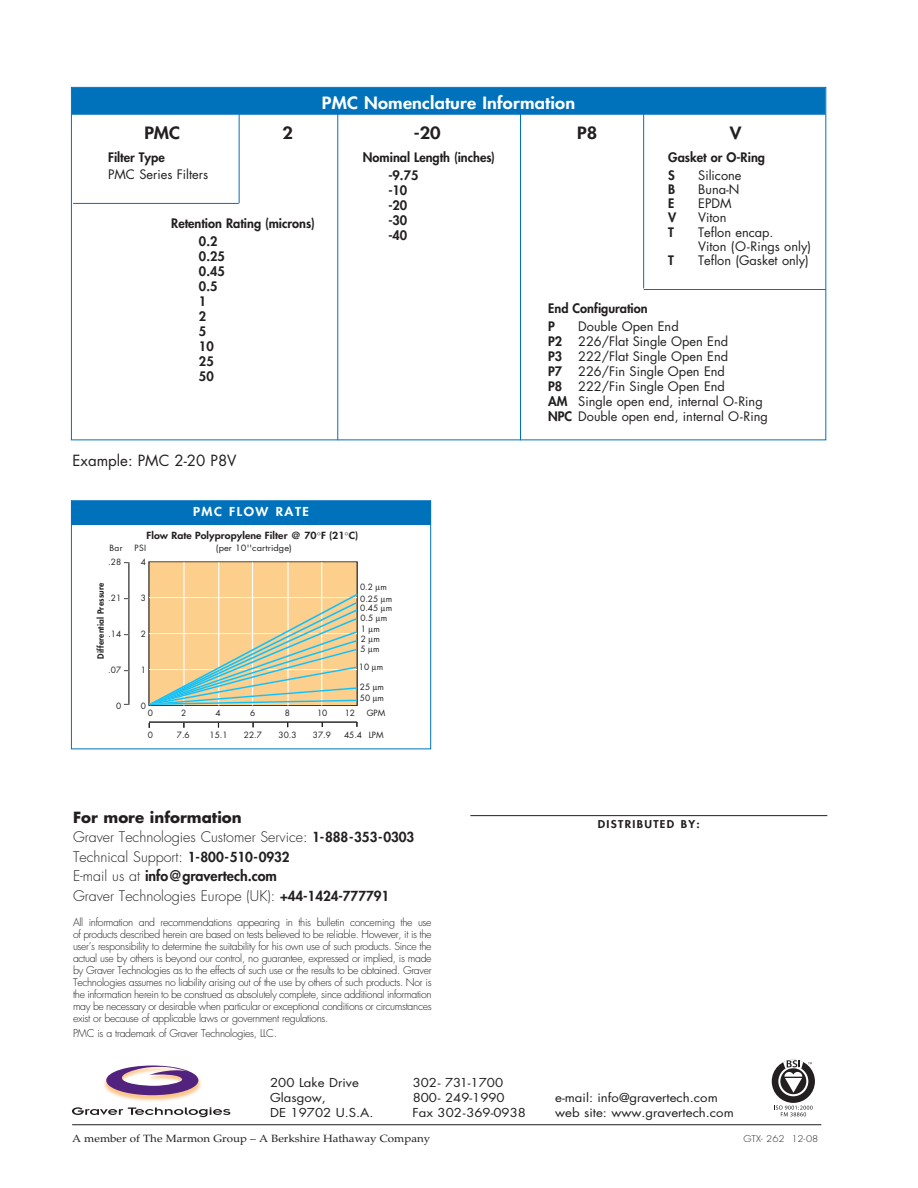
<style>
.page{position:relative;width:918px;height:1188px;background:#fff}
.page>*{position:absolute;margin:0;border:0;box-sizing:border-box;transform-origin:0 0}
.t1{font:800 16.5px "Futura";letter-spacing:.01em;color:#fff;scale:1.1 1}
.t2{font:800 16.5px "Futura";color:#231f20;scale:1.1 1}
.t3{font:700 15px "Futura";color:#231f20}
.t4{font:15px "Futura";color:#231f20}
.t5{font:300 14.25px/19.5px "Futura";color:#231f20}
.t6{font:12.75px/15px "Futura";color:#231f20}
.t7{font:800 12.75px/15px "Futura";color:#231f20}
.t8{font:12px "Futura";color:#231f20;scale:1.1 1}
.t9{font:800 12px "Futura";letter-spacing:.115em;color:#fff;scale:1.1 1}
.t10{font:300 10.5px/12px "Futura";letter-spacing:-.03em;color:#231f20;text-align:justify}
.t11{font:10.5px "Palatino";color:#231f20;scale:1.1 1}
.t12{font:800 10.5px "Futura";letter-spacing:.115em;color:#231f20;scale:1.1 1}
.t13{font:800 9.6px "Futura";color:#231f20;scale:1.1 1}
.t14{font:300 9px "Futura";color:#231f20;scale:1.1 1}
.t15{font:8.4px/9.3px "Futura";color:#231f20}
.t16{font:800 8.4px "Futura";color:#231f20}
.t17{font:8.4px "Futura";color:#231f20;scale:1.1 1}
.s1{font-weight:800;font-size:13.5px}
.s2{font-weight:800}
</style>
<div class="page">
<hr style="left:72px;top:1124px;width:749px;height:1px;background:#231f20">
<img style="left:103px;top:1065px;width:99px;height:37px">
<svg style="left:106px;top:1066px;width:92px;height:29px"></svg>
<svg style="left:72px;top:1107px;width:158px;height:10px"></svg>
<svg style="left:772px;top:1059px;width:43px;height:57px"></svg>
<hr style="left:470px;top:815px;width:357px;height:1px;background:#231f20">
<div style="left:149px;top:562px;width:208px;height:143px;background:#fdcf8c"></div>
<hr style="left:129px;top:562px;width:1px;height:143px;background:#231f20">
<hr style="left:149px;top:722px;width:208px;height:1px;background:#231f20">
<hr style="left:184px;top:562px;width:1px;height:144px;background:#fff">
<hr style="left:218px;top:562px;width:1px;height:144px;background:#fff">
<hr style="left:252px;top:562px;width:1px;height:144px;background:#fff">
<hr style="left:321px;top:562px;width:1px;height:144px;background:#fff">
<hr style="left:288px;top:562px;width:1px;height:144px;background:#fff">
<svg style="left:148px;top:593px;width:210px;height:113px"></svg>
<div style="left:71px;top:500px;width:360px;height:249px;border:1px solid #0072bc"></div>
<div style="left:71px;top:501px;width:360px;height:23px;background:#0072bc"></div>
<div style="left:72px;top:88px;width:753px;height:27px;background:#0072bc"></div>
<hr style="left:520px;top:112px;width:1px;height:328px;background:#0072bc">
<hr style="left:239px;top:112px;width:1px;height:91px;background:#0072bc">
<hr style="left:73px;top:203px;width:166px;height:1px;background:#0072bc">
<hr style="left:644px;top:289px;width:182px;height:1px;background:#0072bc">
<hr style="left:337px;top:110px;width:1px;height:330px;background:#0072bc">
<hr style="left:643px;top:110px;width:1px;height:178px;background:#0072bc">
<h1 class="t1" style="left:322px;top:95px;width:232px">PMC Nomenclature Information</h1>
<h1 class="t2" style="left:144px;top:125px;width:34px">PMC</h1>
<h1 class="t2" style="left:283px;top:125px;width:11px">2</h1>
<h1 class="t2" style="left:414px;top:125px;width:26px">-20</h1>
<h1 class="t2" style="left:577px;top:125px;width:20px">P8</h1>
<h1 class="t2" style="left:730px;top:125px;width:12px">V</h1>
<p class="t7" style="left:108px;top:151px;width:58px">Filter Type</p>
<p class="t6" style="left:108px;top:168px;width:102px">PMC Series Filters</p>
<p class="t7" style="left:199px;top:216px;width:117px;line-height:18px;text-indent:-28px">Retention Rating (microns)<br>0.2</p>
<p class="t7" style="left:199px;top:250px;width:27px">0.25<br>0.45<br>0.5<br>1<br>2<br>5<br>10<br>25<br>50</p>
<h2 class="t4" style="left:73px;top:453px;width:166px">Example: PMC 2-20 P8V</h2>
<p class="t9" style="left:193px;top:506px;width:107px">PMC FLOW RATE</p>
<p class="t7" style="left:388px;top:150px;width:108px;line-height:18px;text-indent:-25px">Nominal Length (inches) -9.75</p>
<p class="t7" style="left:388px;top:184px;width:20px;text-align:justify">-10 -20 -30 -40</p>
<p class="t13" style="left:146px;top:531px;width:194px">Flow Rate Polypropylene Filter @ 70 F (21 C)</p>
<p class="t15" style="left:109px;top:544px;width:15px">Bar</p>
<p class="t15" style="left:135px;top:544px;width:13px">PSI</p>
<p class="t17" style="left:216px;top:544px;width:71px">(per 10''cartridge)</p>
<p class="t15" style="left:111px;top:558px;width:12px">28</p>
<p class="t15" style="left:111px;top:594px;width:12px">21</p>
<p class="t15" style="left:108px;top:630px;width:14px">.14</p>
<p class="t15" style="left:108px;top:666px;width:14px">.07</p>
<p class="t15" style="left:116px;top:702px;width:7px">0</p>
<p class="t16" style="left:97px;top:659px;width:78px;rotate:-90deg">Differential Pressure</p>
<p class="t15" style="left:141px;top:558px;width:7px">4</p>
<p class="t15" style="left:141px;top:594px;width:7px">3</p>
<p class="t15" style="left:141px;top:630px;width:7px">2</p>
<p class="t15" style="left:360px;top:583px;width:28px">0.2 m</p>
<p class="t15" style="left:360px;top:595px;width:33px;text-align:justify">0.25 m 0.45 m 0.5 m</p>
<p class="t15" style="left:361px;top:624px;width:21px;line-height:10.2px;text-align:right">m<br>2 m</p>
<p class="t15" style="left:359px;top:640px;width:26px;line-height:18.3px">5 m<br>10 m</p>
<p class="t15" style="left:360px;top:682px;width:26px;line-height:11.4px">25 m<br>50 m</p>
<p class="t15" style="left:141px;top:702px;width:7px">0</p>
<p class="t15" style="left:148px;top:709px;width:7px">0</p>
<p class="t15" style="left:181px;top:709px;width:7px">2</p>
<p class="t15" style="left:215px;top:709px;width:7px">4</p>
<p class="t15" style="left:250px;top:709px;width:7px">6</p>
<p class="t15" style="left:285px;top:709px;width:7px">8</p>
<p class="t15" style="left:317px;top:709px;width:12px">10</p>
<p class="t15" style="left:345px;top:709px;width:12px">12</p>
<p class="t15" style="left:367px;top:709px;width:20px">GPM</p>
<p class="t15" style="left:148px;top:731px;width:7px">0</p>
<p class="t15" style="left:177px;top:731px;width:14px">7.6</p>
<p class="t15" style="left:215px;top:731px;width:14px">5.1</p>
<p class="t15" style="left:244px;top:731px;width:20px">22.7</p>
<p class="t15" style="left:279px;top:731px;width:20px">30.3</p>
<p class="t15" style="left:313px;top:731px;width:20px">37.9</p>
<p class="t15" style="left:344px;top:731px;width:41px">45.4 LPM</p>
<h2 class="t3" style="left:73px;top:810px;width:170px">For more information</h2>
<h3 class="t5" style="left:73px;top:829px;width:343px">Graver Technologies Customer Service: <span class="s1">1-888-353-0303<br></span>Technical Support: <span class="s1">1-800-510-0932<br></span>E-mail us at <span class="s2">info@gravertech.com<br></span>Graver Technologies Europe (UK): <span class="s1">+44-1424-777791</span></h3>
<p class="t10" style="left:73px;top:917px;width:360px">All information and recommendations appearing in this bulletin concerning the use of products described herein are based on tests believed to be reliable. However, it is the user’s responsibility to determine the suitability for his own use of such products. Since the actual use by others is beyond our control, no guarantee, expressed or implied, is made by Graver Technologies as to the effects of such use or the results to be obtained. Graver Technologies assumes no liability arising out of the use by others of such products. Nor is the information herein to be construed as absolutely complete, since additional information may be necessary or desirable when particular or exceptional conditions or circumstances exist or because of applicable laws or government regulations.</p>
<p class="t10" style="left:73px;top:1028px;width:205px">PMC is a trademark of Graver Technologies, LLC.</p>
<p class="t7" style="left:668px;top:150px;width:98px;line-height:17.2px">Gasket or O-Ring<br>S</p>
<p class="t6" style="left:698px;top:169px;width:45px">Silicone</p>
<p class="t7" style="left:668px;top:183px;width:9px">B</p>
<p class="t6" style="left:698px;top:183px;width:43px">Buna-N</p>
<p class="t7" style="left:668px;top:197px;width:8px">E</p>
<p class="t6" style="left:698px;top:197px;width:35px">EPDM</p>
<p class="t7" style="left:668px;top:211px;width:10px">V</p>
<p class="t6" style="left:698px;top:211px;width:30px">Viton</p>
<p class="t7" style="left:668px;top:226px;width:7px">T</p>
<p class="t6" style="left:698px;top:226px;width:114px;line-height:14.2px">Teflon encap.<br>Viton (O-Rings only)</p>
<p class="t7" style="left:668px;top:254px;width:7px">T</p>
<p class="t6" style="left:698px;top:254px;width:112px">Teflon (Gasket only)</p>
<p class="t7" style="left:548px;top:300px;width:101px;line-height:18px">End Configuration<br>P</p>
<p class="t6" style="left:548px;top:320px;width:221px;text-indent:30px">Double Open End<br><span class="s2">P2</span> 226/Flat Single Open End<br><span class="s2">P3</span> 222/Flat Single Open End<br><span class="s2">P7</span> 226/Fin Single Open End<br><span class="s2">P8</span> 222/Fin Single Open End<br><span class="s2">AM</span> Single open end, internal O-Ring<br><span class="s2">NPC</span> Double open end, internal O-Ring</p>
<p class="t12" style="left:598px;top:819px;width:94px">DISTRIBUTED BY:</p>
<p class="t8" style="left:270px;top:1077px;width:82px">200 Lake Drive</p>
<p class="t8" style="left:413px;top:1077px;width:84px">302- 731-1700</p>
<p class="t8" style="left:270px;top:1092px;width:52px">Glasgow,</p>
<p class="t8" style="left:413px;top:1092px;width:85px">800- 249-1990</p>
<p class="t8" style="left:555px;top:1092px;width:149px">e-mail: info@gravertech.com</p>
<p class="t8" style="left:270px;top:1107px;width:96px">DE 19702 U.S.A.</p>
<p class="t8" style="left:413px;top:1107px;width:105px">Fax 302-369-0938</p>
<p class="t8" style="left:555px;top:1107px;width:164px">web site: www.gravertech.com</p>
<p class="t11" style="left:72px;top:1135px;width:327px">A member of The Marmon Group – A Berkshire Hathaway Company</p>
<p class="t14" style="left:743px;top:1135px;width:70px">GTX- 262 12-08</p>
</div>
